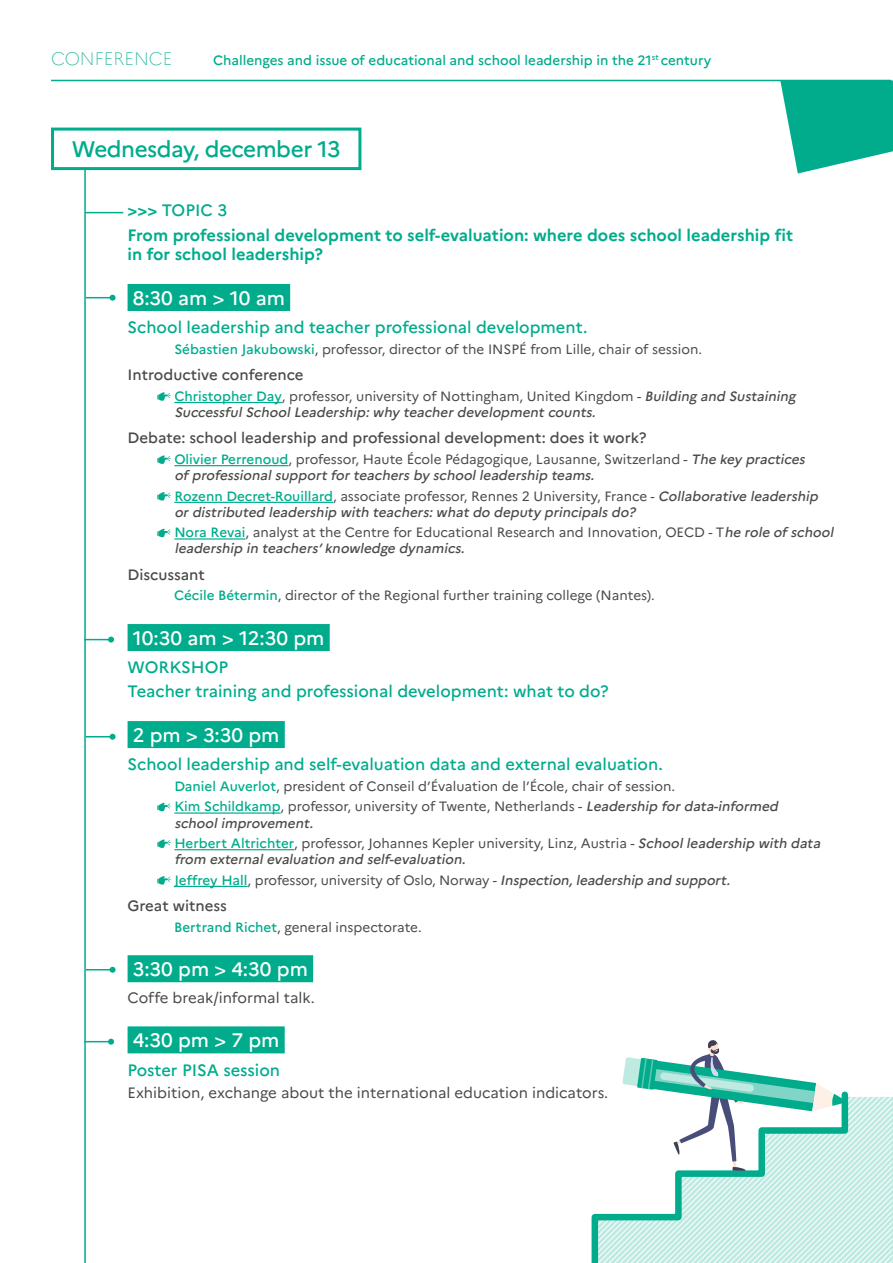
<style>
.page{position:relative;width:893px;height:1263px;background:#fff}
.page>*{position:absolute;margin:0;border:0;box-sizing:border-box;transform-origin:0 0}
.t1{font:500 22.5px "Marianne";letter-spacing:-.02em;color:#00ac8c}
.Horaire_VERT{font:500 19.5px "Marianne";color:#fff}
.t2{font:100 18px "Marianne";color:#00ac8c}
.Evenement_VERT{font:500 16.5px "Marianne";color:#00ac8c}
.Evenement_VERT-2{font:700 16.5px/19.8px "Marianne";color:#00ac8c}
.Txt_courant{font:500 15px "Marianne";color:#4a4a49}
.Txt_courant-2{font:15px "Marianne";color:#4a4a49}
.Noms{font:italic 500 13.5px/16.2px "Marianne";letter-spacing:-.02em;color:#4a4a49}
.Noms-2{font:13.5px/16.2px "Marianne";color:#4a4a49}
.t3{font:500 13.5px "Marianne";color:#00ac8c}
.s1{font-weight:700}
.s2{font-weight:500;color:#00ac8c}
.s3{font-style:normal;color:#00ac8c}
.s4{font-weight:400;font-style:normal}
.s5{font-weight:500;font-style:italic}
</style>
<div class="page">
<svg style="left:594px;top:1040px;width:298px;height:223px"></svg>
<div style="left:51px;top:128px;width:310px;height:42px;border:3px solid #00ac8c"></div>
<svg style="left:780px;top:80px;width:113px;height:93px"></svg>
<hr style="left:52px;top:80px;width:838px;height:1px;background:#00ac8c">
<hr style="left:84px;top:168px;width:2px;height:1095px;background:#00ac8c">
<div style="left:128px;top:284px;width:162px;height:27px;background:#00ac8c"></div>
<hr style="left:174px;top:402px;width:108px;height:1px;background:#00ac8c">
<hr style="left:174px;top:465px;width:114px;height:1px;background:#00ac8c">
<hr style="left:174px;top:502px;width:159px;height:1px;background:#00ac8c">
<hr style="left:174px;top:538px;width:71px;height:2px;background:#00ac8c">
<div style="left:128px;top:624px;width:202px;height:27px;background:#00ac8c"></div>
<div style="left:128px;top:721px;width:157px;height:27px;background:#00ac8c"></div>
<hr style="left:174px;top:812px;width:107px;height:2px;background:#00ac8c">
<hr style="left:174px;top:849px;width:120px;height:1px;background:#00ac8c">
<hr style="left:174px;top:886px;width:74px;height:1px;background:#00ac8c">
<div style="left:128px;top:955px;width:185px;height:27px;background:#00ac8c"></div>
<div style="left:128px;top:1026px;width:157px;height:27px;background:#00ac8c"></div>
<svg style="left:157px;top:392px;width:14px;height:9px"></svg>
<svg style="left:157px;top:455px;width:14px;height:9px"></svg>
<svg style="left:157px;top:492px;width:14px;height:9px"></svg>
<svg style="left:157px;top:529px;width:14px;height:8px"></svg>
<svg style="left:157px;top:803px;width:14px;height:8px"></svg>
<svg style="left:157px;top:839px;width:14px;height:9px"></svg>
<svg style="left:157px;top:876px;width:14px;height:9px"></svg>
<svg style="left:86px;top:295px;width:30px;height:6px"></svg>
<svg style="left:86px;top:734px;width:30px;height:6px"></svg>
<svg style="left:86px;top:967px;width:30px;height:6px"></svg>
<svg style="left:84px;top:1039px;width:30px;height:6px"></svg>
<svg style="left:84px;top:637px;width:30px;height:6px"></svg>
<hr style="left:85px;top:212px;width:38px;height:1px;background:#00ac8c">
<p class="t2" style="left:51px;top:47px;width:123px">CONFERENCE</p>
<p class="t3" style="left:213px;top:51px;width:500px">Challenges and issue of educational and school leadership in the 21<sup>st</sup> century</p>
<p class="t1" style="left:72px;top:136px;width:270px">Wednesday, december 13</p>
<p class="Evenement_VERT" style="left:128px;top:201px;width:101px"><span class="s1">&gt;&gt;&gt;</span> TOPIC 3</p>
<p class="Evenement_VERT-2" style="left:128px;top:225px;width:667px">From professional development to self-evaluation: where does school leadership fit in for school leadership?</p>
<p class="Horaire_VERT" style="left:133px;top:286px;width:154px">8:30 am &gt; 10 am</p>
<p class="Evenement_VERT" style="left:128px;top:317px;width:461px">School leadership and teacher professional development.</p>
<p class="Noms-2" style="left:174px;top:341px;width:529px"><span class="s2">Sébastien Jakubowski</span>, professor, director of the INSPÉ from Lille, chair of session.</p>
<p class="Txt_courant" style="left:128px;top:366px;width:177px">Introductive conference</p>
<p class="Noms" style="left:174px;top:388px;width:626px"><span class="s3">Christopher Day</span><span class="s4">, professor, university of Nottingham, United Kingdom -</span> Building and Sustaining<br>SuccessfulSchoolLeadership:why teacher development counts.</p>
<p class="Txt_courant" style="left:128px;top:429px;width:520px">Debate: school leadership and professional development: does it work?</p>
<p class="Noms" style="left:174px;top:451px;width:635px"><span class="s3">Olivier Perrenoud</span><span class="s4">, professor, Haute École Pédagogique, Lausanne, Switzerland -</span> The key practices of professionalsupport for teachers by schoolleadership teams.</p>
<p class="Noms" style="left:174px;top:488px;width:648px"><span class="s3">Rozenn Decret-Rouillard</span><span class="s4">, associate professor, Rennes 2 University, France -</span> Collaborative leadership or distributed leadership with teachers:what do deputy principals do?</p>
<p class="Noms-2" style="left:174px;top:524px;width:663px"><span class="s2">Nora Revai</span>, analyst at the Centre for Educational Research and Innovation, OECD - T<span class="s5">he role of school leadership in teachers’knowledge dynamics.</span></p>
<p class="Txt_courant" style="left:128px;top:565px;width:79px">Discussant</p>
<p class="Noms-2" style="left:174px;top:587px;width:482px"><span class="s2">Cécile Bétermin</span>, director of the Regional further training college (Nantes).</p>
<p class="Horaire_VERT" style="left:133px;top:626px;width:193px">10:30 am &gt; 12:30 pm</p>
<p class="Evenement_VERT" style="left:128px;top:657px;width:102px">WORKSHOP</p>
<p class="Evenement_VERT" style="left:128px;top:681px;width:483px">Teacher training and professional development: what to do?</p>
<p class="Horaire_VERT" style="left:133px;top:723px;width:148px">2 pm &gt; 3:30 pm</p>
<p class="Evenement_VERT" style="left:128px;top:754px;width:537px">School leadership and self-evaluation data and external evaluation.</p>
<p class="Noms-2" style="left:174px;top:778px;width:502px"><span class="s2">Daniel Auverlot</span>, president of Conseil d’Évaluation de l’École, chair of session.</p>
<p class="Noms" style="left:174px;top:798px;width:608px"><span class="s3">Kim Schildkamp</span><span class="s4">, professor, university of Twente, Netherlands -</span> Leadership for data-informed schoolimprovement.</p>
<p class="Noms" style="left:174px;top:835px;width:650px"><span class="s3">Herbert Altrichter</span><span class="s4">, professor, Johannes Kepler university, Linz, Austria -</span> Schoolleadership with data from externalevaluation and self-evaluation.</p>
<p class="Noms-2" style="left:174px;top:872px;width:560px"><span class="s2">Jeffrey Hall</span>, professor, university of Oslo, Norway - <span class="s5">Inspection,leadership and support.</span></p>
<p class="Txt_courant" style="left:128px;top:897px;width:101px">Great witness</p>
<p class="Noms-2" style="left:174px;top:919px;width:249px"><span class="s2">Bertrand Richet</span>, general inspectorate.</p>
<p class="Horaire_VERT" style="left:133px;top:957px;width:177px">3:30 pm &gt; 4:30 pm</p>
<p class="Txt_courant-2" style="left:128px;top:988px;width:189px">Coffe break/informal talk.</p>
<p class="Horaire_VERT" style="left:133px;top:1028px;width:148px">4:30 pm &gt; 7 pm</p>
<p class="Evenement_VERT" style="left:128px;top:1060px;width:154px">Poster PISA session</p>
<p class="Txt_courant-2" style="left:128px;top:1083px;width:482px">Exhibition, exchange about the international education indicators.</p>
</div>
